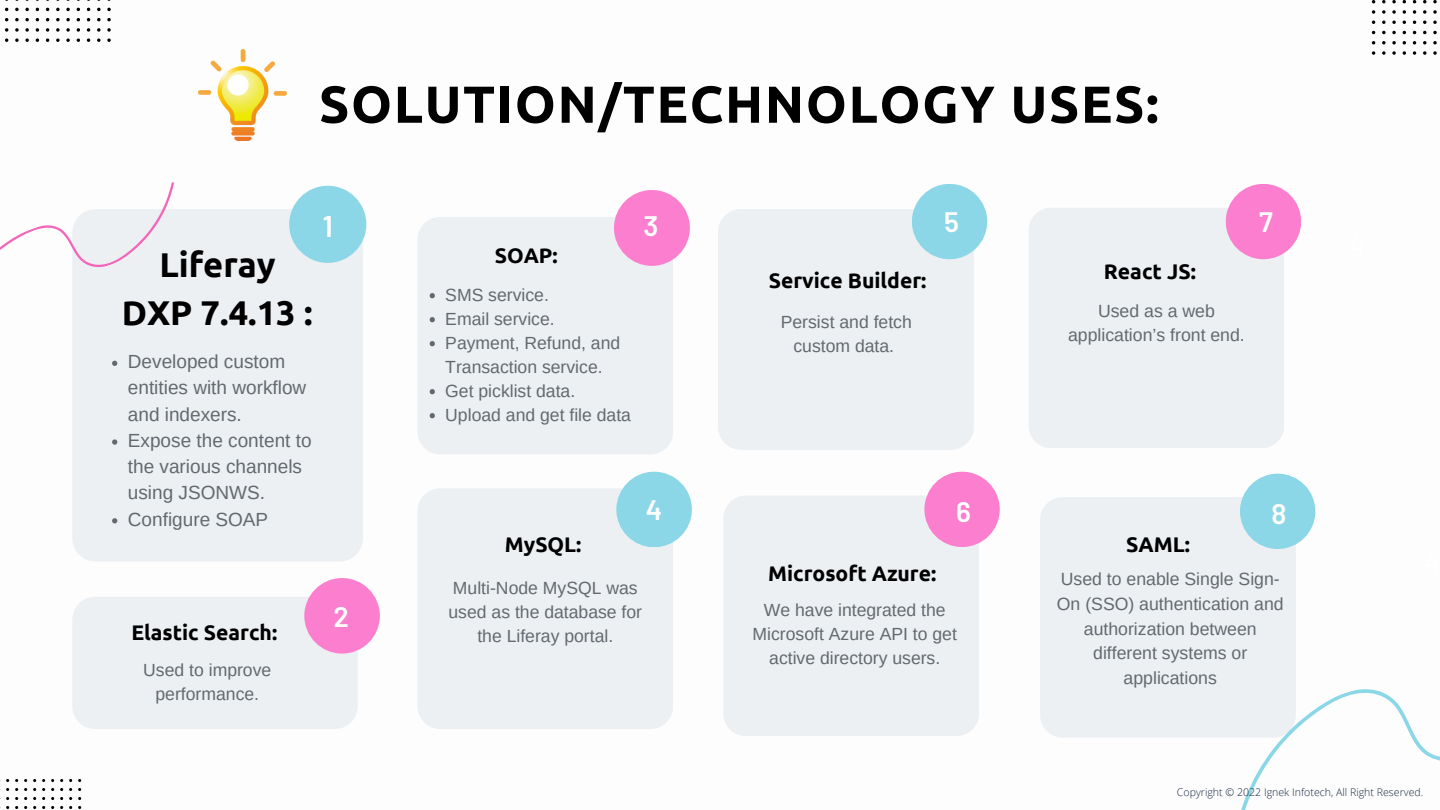
<style>
.page{position:relative;width:1440px;height:810px;background:#fff}
.page>*{position:absolute;margin:0;border:0;box-sizing:border-box;transform-origin:0 0}
.t1{font:700 52px "Ubuntu";letter-spacing:.03em;color:#000}
.t2{font:700 34.4px/48px "Ubuntu";color:#000;text-align:center}
.t3{font:600 29.8px "Barlow";color:#fff}
.t4{font:600 28.2px "Barlow";color:#fff}
.t5{font:700 21.2px "Ubuntu";color:#000}
.t6{font:700 21.1px "Ubuntu";color:#000}
.t7{font:19px/26.2px "Arimo";color:#63696f}
.t8{font:17.7px/24.5px "Arimo";color:#63696f;text-align:center}
.t9{font:17.6px/24px "Arimo";color:#63696f;text-align:center}
.t10{font:300 10.6px "Open Sans";color:#142740}
</style>
<div class="page">
<div style="left:417px;top:217px;width:256px;height:237px;background:#ecf0f3;border-radius:23px"></div>
<div style="left:417px;top:488px;width:256px;height:241px;background:#ecf0f3;border-radius:23px"></div>
<div style="left:72px;top:597px;width:286px;height:132px;background:#ecf0f3;border-radius:23px"></div>
<div style="left:723px;top:496px;width:256px;height:240px;background:#ecf0f3;border-radius:23px"></div>
<div style="left:616px;top:472px;width:76px;height:75px;background:#8cd7e7;border-radius:50%"></div>
<div style="left:304px;top:578px;width:76px;height:76px;background:#fc7ecf;border-radius:50%"></div>
<div style="left:1040px;top:497px;width:256px;height:241px;background:#ecf0f3;border-radius:23px"></div>
<div style="left:924px;top:472px;width:76px;height:75px;background:#fc7ecf;border-radius:50%"></div>
<div style="left:72px;top:209px;width:291px;height:353px;background:#ecf0f3;border-radius:23px"></div>
<svg style="left:0;top:182px;width:174px;height:85px"></svg>
<svg style="left:5px;top:28px;width:3px;height:4px"></svg>
<svg style="left:5px;top:38px;width:3px;height:4px"></svg>
<svg style="left:15px;top:8px;width:4px;height:3px"></svg>
<svg style="left:15px;top:18px;width:4px;height:3px"></svg>
<svg style="left:15px;top:28px;width:4px;height:4px"></svg>
<svg style="left:15px;top:38px;width:4px;height:4px"></svg>
<svg style="left:25px;top:8px;width:4px;height:3px"></svg>
<svg style="left:25px;top:18px;width:4px;height:3px"></svg>
<svg style="left:25px;top:28px;width:4px;height:4px"></svg>
<svg style="left:25px;top:38px;width:4px;height:4px"></svg>
<svg style="left:36px;top:28px;width:3px;height:4px"></svg>
<svg style="left:36px;top:38px;width:3px;height:4px"></svg>
<svg style="left:46px;top:28px;width:3px;height:4px"></svg>
<svg style="left:46px;top:38px;width:3px;height:4px"></svg>
<svg style="left:56px;top:8px;width:4px;height:3px"></svg>
<svg style="left:56px;top:18px;width:4px;height:3px"></svg>
<svg style="left:56px;top:28px;width:4px;height:4px"></svg>
<svg style="left:56px;top:38px;width:4px;height:4px"></svg>
<svg style="left:66px;top:8px;width:4px;height:3px"></svg>
<svg style="left:66px;top:18px;width:4px;height:3px"></svg>
<svg style="left:66px;top:28px;width:4px;height:4px"></svg>
<svg style="left:66px;top:38px;width:4px;height:4px"></svg>
<svg style="left:77px;top:28px;width:3px;height:4px"></svg>
<svg style="left:77px;top:38px;width:3px;height:4px"></svg>
<svg style="left:87px;top:28px;width:3px;height:4px"></svg>
<svg style="left:87px;top:38px;width:3px;height:4px"></svg>
<svg style="left:97px;top:8px;width:4px;height:3px"></svg>
<svg style="left:97px;top:18px;width:4px;height:3px"></svg>
<svg style="left:97px;top:28px;width:4px;height:4px"></svg>
<svg style="left:97px;top:38px;width:4px;height:4px"></svg>
<svg style="left:107px;top:8px;width:4px;height:3px"></svg>
<svg style="left:107px;top:18px;width:4px;height:3px"></svg>
<svg style="left:107px;top:28px;width:4px;height:4px"></svg>
<svg style="left:107px;top:38px;width:4px;height:4px"></svg>
<svg style="left:1241px;top:689px;width:199px;height:121px"></svg>
<svg style="left:1372px;top:10px;width:3px;height:4px"></svg>
<svg style="left:1372px;top:51px;width:3px;height:4px"></svg>
<svg style="left:1382px;top:0;width:4px;height:3px"></svg>
<svg style="left:1382px;top:10px;width:4px;height:4px"></svg>
<svg style="left:1382px;top:21px;width:4px;height:3px"></svg>
<svg style="left:1382px;top:31px;width:4px;height:3px"></svg>
<svg style="left:1382px;top:41px;width:4px;height:3px"></svg>
<svg style="left:1382px;top:51px;width:4px;height:4px"></svg>
<svg style="left:1392px;top:0;width:4px;height:3px"></svg>
<svg style="left:1392px;top:10px;width:4px;height:4px"></svg>
<svg style="left:1392px;top:21px;width:4px;height:3px"></svg>
<svg style="left:1392px;top:31px;width:4px;height:3px"></svg>
<svg style="left:1392px;top:41px;width:4px;height:3px"></svg>
<svg style="left:1392px;top:51px;width:4px;height:4px"></svg>
<svg style="left:1403px;top:10px;width:3px;height:4px"></svg>
<svg style="left:1403px;top:51px;width:3px;height:4px"></svg>
<svg style="left:1413px;top:10px;width:3px;height:4px"></svg>
<svg style="left:1413px;top:51px;width:3px;height:4px"></svg>
<svg style="left:1423px;top:10px;width:3px;height:4px"></svg>
<svg style="left:1423px;top:51px;width:3px;height:4px"></svg>
<svg style="left:1433px;top:0;width:4px;height:3px"></svg>
<svg style="left:1433px;top:10px;width:4px;height:4px"></svg>
<svg style="left:1433px;top:21px;width:4px;height:3px"></svg>
<svg style="left:1433px;top:31px;width:4px;height:3px"></svg>
<svg style="left:1433px;top:41px;width:4px;height:3px"></svg>
<svg style="left:1433px;top:51px;width:4px;height:4px"></svg>
<img style="left:199px;top:49px;width:88px;height:92px">
<svg style="left:430px;top:293px;width:5px;height:5px"></svg>
<svg style="left:430px;top:317px;width:5px;height:5px"></svg>
<svg style="left:430px;top:341px;width:5px;height:5px"></svg>
<svg style="left:430px;top:389px;width:5px;height:5px"></svg>
<svg style="left:430px;top:413px;width:5px;height:5px"></svg>
<div style="left:289px;top:186px;width:77px;height:77px;background:#8cd7e7;border-radius:50%"></div>
<svg style="left:112px;top:361px;width:5px;height:5px"></svg>
<svg style="left:112px;top:439px;width:5px;height:6px"></svg>
<svg style="left:112px;top:518px;width:5px;height:5px"></svg>
<div style="left:1029px;top:208px;width:255px;height:240px;background:#ecf0f3;border-radius:23px"></div>
<div style="left:614px;top:190px;width:76px;height:76px;background:#fc7ecf;border-radius:50%"></div>
<div style="left:718px;top:209px;width:256px;height:241px;background:#ecf0f3;border-radius:23px"></div>
<div style="left:912px;top:184px;width:75px;height:75px;background:#8cd7e7;border-radius:50%"></div>
<div style="left:1240px;top:474px;width:75px;height:75px;background:#8cd7e7;border-radius:50%"></div>
<div style="left:1226px;top:184px;width:75px;height:75px;background:#fc7ecf;border-radius:50%"></div>
<p class="t1" style="left:319px;top:74px;width:841px">SOLUTION/TECHNOLOGY USES:</p>
<p class="t2" style="left:122px;top:241px;width:192px">Liferay<br>DXP 7.4.13 :</p>
<p class="t7" style="left:128px;top:349px;width:180px">Developed custom entities with workflow and indexers.</p>
<p class="t7" style="left:128px;top:427px;width:185px">Expose the content to the various channels using JSONWS.</p>
<p class="t7" style="left:128px;top:506px;width:142px">Configure SOAP</p>
<p class="t3" style="left:323px;top:207px;width:12px">1</p>
<p class="t6" style="left:131px;top:621px;width:147px">Elastic Search:</p>
<p class="t9" style="left:143px;top:658px;width:130px">Used to improve performance.</p>
<p class="t4" style="left:334px;top:599px;width:17px">2</p>
<p class="t6" style="left:495px;top:243px;width:64px">SOAP:</p>
<p class="t9" style="left:445px;top:283px;width:105px">SMS service.</p>
<p class="t9" style="left:445px;top:307px;width:111px">Email service.</p>
<p class="t9" style="left:445px;top:331px;width:177px;text-align:left">Payment, Refund, and<br>Transaction service.</p>
<p class="t9" style="left:445px;top:379px;width:132px">Get picklist data.</p>
<p class="t9" style="left:445px;top:403px;width:187px">Upload and get file data</p>
<p class="t4" style="left:644px;top:208px;width:16px">3</p>
<p class="t6" style="left:505px;top:532px;width:78px">MySQL:</p>
<p class="t4" style="left:646px;top:492px;width:18px">4</p>
<p class="t9" style="left:449px;top:576px;width:195px">Multi-Node MySQL was used as the database for the Liferay portal.</p>
<p class="t6" style="left:769px;top:268px;width:159px">Service Builder:</p>
<p class="t9" style="left:781px;top:310px;width:133px">Persist and fetch custom data.</p>
<p class="t4" style="left:944px;top:204px;width:16px">5</p>
<p class="t4" style="left:956px;top:494px;width:16px">6</p>
<p class="t6" style="left:768px;top:562px;width:170px">Microsoft Azure:</p>
<p class="t9" style="left:753px;top:598px;width:206px">We have integrated the<br>Microsoft Azure API to get active directory users.</p>
<p class="t5" style="left:1104px;top:259px;width:94px">React JS:</p>
<p class="t8" style="left:1068px;top:298px;width:178px">Used as a web application’s front end.</p>
<p class="t4" style="left:1259px;top:204px;width:15px">7</p>
<p class="t4" style="left:1271px;top:496px;width:17px">8</p>
<p class="t5" style="left:1126px;top:533px;width:65px">SAML:</p>
<p class="t8" style="left:1057px;top:567px;width:228px">Used to enable Single Sign-<br>On (SSO) authentication and authorization between different systems or applications</p>
<p class="t10" style="left:1177px;top:784px;width:248px">Copyright © 2022 Ignek Infotech, All Right Reserved.</p>
</div>
